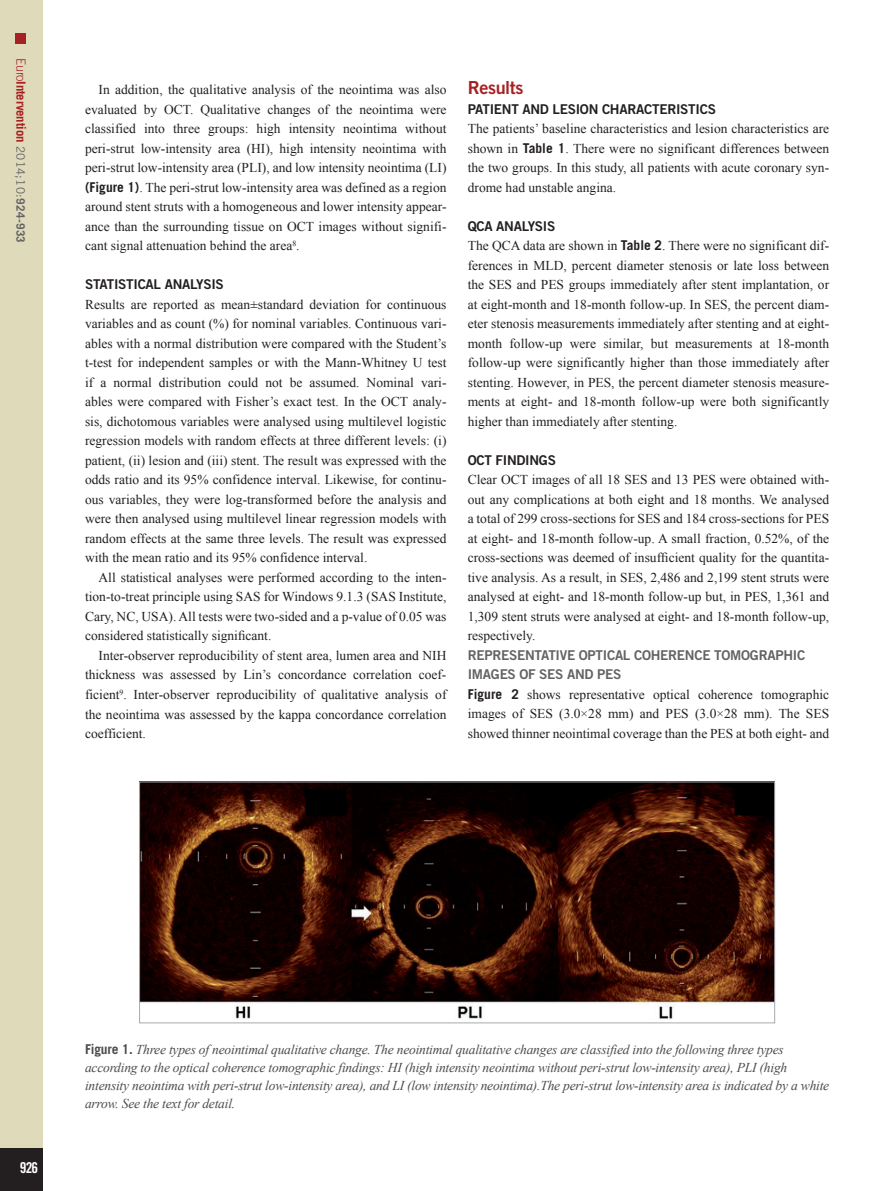
<style>
.page{position:relative;width:893px;height:1191px;background:#fff}
.page>*{position:absolute;margin:0;border:0;box-sizing:border-box;transform-origin:0 0}
.t1{font:18px "Trade Gothic LT Std Bd 2";letter-spacing:-.02em;color:#a72023}
.t2{font:15px "Trade Gothic LT Std Bd Cn 20";color:#fff}
.t3{font:13.5px/19.5px "Times New Roman";color:#231f20;text-align:justify}
.t4{font:italic 13.5px/18px "Times New Roman";letter-spacing:-.015em;color:#4b4c4d}
.t5{font:13.5px "Trade Gothic LT Std Bd 2";letter-spacing:-.02em;color:#231f20}
.t6{font:13.5px/19.5px "Trade Gothic LT Std Bd 2";letter-spacing:-.02em;color:#636366}
.t7{font:700 12.75px "Trade Gothic LT Std";letter-spacing:-.01em;color:#a72023}
.s1{font-weight:300}
.s2{font-weight:400;font-size:11.7px;color:#636366}
.s3{font-size:11.7px;color:#636366}
.s4{font-family:"Trade Gothic LT Std";font-weight:700}
.s5{font-family:"Trade Gothic LT Std";font-weight:700;font-style:normal}
</style>
<div class="page">
<div style="left:0;top:0;width:43px;height:1191px;background:#dedaba"></div>
<div style="left:0;top:1148px;width:43px;height:43px;background:#231f20"></div>
<div style="left:16px;top:34px;width:10px;height:10px;background:#a72023"></div>
<img style="left:141px;top:783px;width:632px;height:236px">
<div style="left:139px;top:781px;width:636px;height:242px;border:1px solid #a8a9ad"></div>
<p class="t7" style="left:29px;top:58px;width:186px;rotate:90deg"><span class="s1">Euro</span>Intervention <span class="s2">2014;10:</span><span class="s3">924-933</span></p>
<p class="t3" style="left:85px;top:80px;width:363px;text-indent:14px">In addition, the qualitative analysis of the neointima was also evaluated by OCT. Qualitative changes of the neointima were classified into three groups: high intensity neointima without peri-strut low-intensity area (HI), high intensity neointima with peri-strut low-intensity area (PLI), and low intensity neointima (LI) <span class="s4">(Figure 1)</span>. The peri-strut low-intensity area was defined as a region around stent struts with a homogeneous and lower intensity appear&shy;ance than the surrounding tissue on OCT images without signifi&shy;cant signal attenuation behind the area<sup>8</sup>.</p>
<p class="t5" style="left:85px;top:276px;width:140px">STATISTICAL ANALYSIS</p>
<p class="t3" style="left:85px;top:294px;width:363px">Results are reported as mean±standard deviation for continuous variables and as count (%) for nominal variables. Continuous vari&shy;ables with a normal distribution were compared with the Student’s t-test for independent samples or with the Mann-Whitney U test if a normal distribution could not be assumed. Nominal vari&shy;ables were compared with Fisher’s exact test. In the OCT analy&shy;sis, dichotomous variables were analysed using multilevel logistic regression models with random effects at three different levels: (i) patient, (ii) lesion and (iii) stent. The result was expressed with the odds ratio and its 95% confidence interval. Likewise, for continu&shy;ous variables, they were log-transformed before the analysis and were then analysed using multilevel linear regression models with random effects at the same three levels. The result was expressed with the mean ratio and its 95% confidence interval.</p>
<p class="t3" style="left:85px;top:567px;width:363px;text-indent:14px">All statistical analyses were performed according to the inten&shy;tion-to-treat principle using SAS for Windows 9.1.3 (SAS Institute, Cary, NC, USA). All tests were two-sided and a p-value of 0.05 was considered statistically significant.</p>
<p class="t3" style="left:85px;top:645px;width:363px;text-indent:14px">Inter-observer reproducibility of stent area, lumen area and NIH thickness was assessed by Lin’s concordance correlation coef&shy;ficient<sup>9</sup>. Inter-observer reproducibility of qualitative analysis of the neointima was assessed by the kappa concordance correlation coefficient.</p>
<h1 class="t1" style="left:468px;top:77px;width:57px">Results</h1>
<p class="t5" style="left:468px;top:101px;width:250px">PATIENT AND LESION CHARACTERISTICS</p>
<p class="t3" style="left:468px;top:119px;width:363px">The patients’ baseline characteristics and lesion characteristics are shown in <span class="s4">Table 1</span>. There were no significant differences between the two groups. In this study, all patients with acute coronary syn&shy;drome had unstable angina.</p>
<p class="t5" style="left:468px;top:218px;width:89px">QCA ANALYSIS</p>
<p class="t3" style="left:468px;top:236px;width:363px">The QCA data are shown in <span class="s4">Table 2</span>. There were no significant dif&shy;ferences in MLD, percent diameter stenosis or late loss between the SES and PES groups immediately after stent implantation, or at eight-month and 18-month follow-up. In SES, the percent diam&shy;eter stenosis measurements immediately after stenting and at eight&shy;month follow-up were similar, but measurements at 18-month follow-up were significantly higher than those immediately after stenting. However, in PES, the percent diameter stenosis measure&shy;ments at eight- and 18-month follow-up were both significantly higher than immediately after stenting.</p>
<p class="t5" style="left:468px;top:452px;width:90px">OCT FINDINGS</p>
<p class="t3" style="left:468px;top:470px;width:363px">Clear OCT images of all 18 SES and 13 PES were obtained with&shy;out any complications at both eight and 18 months. We analysed a total of 299 cross-sections for SES and 184 cross-sections for PES at eight- and 18-month follow-up. A small fraction, 0.52%, of the cross-sections was deemed of insufficient quality for the quantita&shy;tive analysis. As a result, in SES, 2,486 and 2,199 stent struts were analysed at eight- and 18-month follow-up but, in PES, 1,361 and 1,309 stent struts were analysed at eight- and 18-month follow-up, respectively.</p>
<p class="t6" style="left:468px;top:645px;width:339px">REPRESENTATIVE OPTICAL COHERENCE TOMOGRAPHIC<br>IMAGES OF SES AND PES</p>
<p class="t3" style="left:468px;top:684px;width:363px"><span class="s4">Figure 2</span> shows representative optical coherence tomographic images of SES (3.0×28 mm) and PES (3.0×28 mm). The SES showed thinner neointimal coverage than the PES at both eight- and</p>
<p class="t2" style="left:20px;top:1158px;width:20px">926</p>
<p class="t4" style="left:85px;top:1040px;width:746px"><span class="s5">Figure 1.</span> Three types of neointimal qualitative change. The neointimal qualitative changes are classified into the following three types according to the optical coherence tomographic findings: HI (high intensity neointima without peri-strut low-intensity area), PLI (high intensity neointima with peri-strut low-intensity area), and LI (low intensity neointima).The peri-strut low-intensity area is indicated by a white arrow. See the text for detail.</p>
</div>
